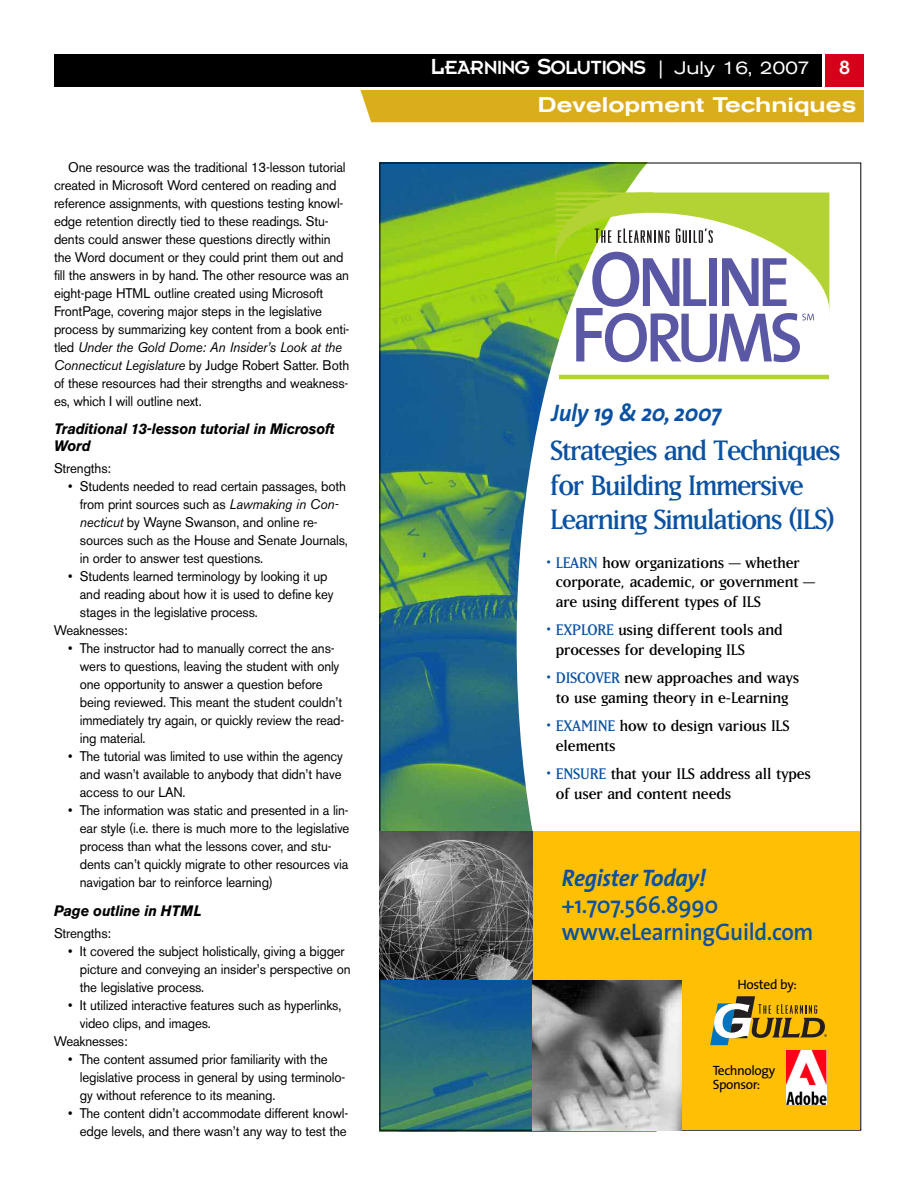
<style>
.page{position:relative;width:918px;height:1188px;background:#fff}
.page>*{position:absolute;margin:0;border:0;box-sizing:border-box;transform-origin:0 0}
.t1{font:33px/34.5px "Matrix";letter-spacing:-.045em;color:#0a51a1}
.t2{font:600 24px/27px "The Sans";letter-spacing:-.01em;color:#0a51a1;scale:.95 1}
.t3{font:italic 700 24px "The Sans";letter-spacing:-.01em;color:#0a51a1;scale:.95 1}
.t4{font:21px "Insignia";letter-spacing:-.055em;color:#fff}
.t5{font:500 expanded 21px "Akzidenz Grotesk BE";color:#fff}
.t6{font:18px/19.5px "Matrix";letter-spacing:-.01em;color:#000}
.t7{font:italic 700 15px/16.5px "Akzidenz Grotesk BE";letter-spacing:-.01em;color:#000;scale:.95 1}
.t8{font:13.8px/18px "Akzidenz Grotesk BE";letter-spacing:-.01em;color:#000;scale:.95 1}
.t9{font:13.5px/13.5px "The Sans";letter-spacing:-.03em;color:#000}
.s1{font-style:italic}
.s2{font-size:24px}
.s3{font-family:"Akzidenz Grotesk BE";font-size:18px}
.s4{font-family:"Akzidenz Grotesk BE";font-stretch:expanded;font-size:18px}
.s5{color:#0a51a1}
</style>
<div class="page">
<img style="left:380px;top:165px;width:137px;height:967px">
<svg style="left:517px;top:85px;width:347px;height:1047px"></svg>
<hr style="left:555px;top:192px;width:98px;height:3px;background:#b3d234">
<svg style="left:555px;top:193px;width:274px;height:169px"></svg>
<hr style="left:559px;top:375px;width:270px;height:4px;background:#b3d234">
<div style="left:533px;top:832px;width:327px;height:298px;background:#ffbf04"></div>
<img style="left:380px;top:831px;width:153px;height:149px">
<img style="left:533px;top:980px;width:148px;height:150px">
<svg style="left:710px;top:996px;width:116px;height:49px"></svg>
<img style="left:787px;top:1051px;width:39px;height:53px">
<div style="left:826px;top:54px;width:38px;height:32px;background:#d7001b"></div>
<div style="left:54px;top:54px;width:767px;height:32px;background:#000"></div>
<div style="left:360px;top:90px;width:504px;height:32px;background:#daad1c"></div>
<p class="t8" style="left:54px;top:159px;width:313px;text-indent:14px">One resource was the traditional 13-lesson tutorial created in Microsoft Word centered on reading and reference assignments, with questions testing knowl&shy;edge retention directly tied to these readings. Stu&shy;dents could answer these questions directly within the Word document or they could print them out and fill the answers in by hand. The other resource was an eight-page HTML outline created using Microsoft FrontPage, covering major steps in the legislative process by summarizing key content from a book enti&shy;tled <span class="s1">Under the Gold Dome: An Insider’s Look at the Connecticut Legislature</span> by Judge Robert Satter. Both of these resources had their strengths and weakness&shy;es, which I will outline next.</p>
<p class="t7" style="left:54px;top:422px;width:297px">Traditional 13-lesson tutorial in Microsoft<br>Word</p>
<p class="t8" style="left:54px;top:461px;width:62px">Strengths:</p>
<p class="t8" style="left:80px;top:479px;width:284px;text-indent:-12px">• Students needed to read certain passages, both from print sources such as <span class="s1">Lawmaking in Con&shy;necticut</span> by Wayne Swanson, and online re&shy;sources such as the House and Senate Journals, in order to answer test questions.</p>
<p class="t8" style="left:68px;top:569px;width:275px">• Students learned terminology by looking it up</p>
<p class="t8" style="left:80px;top:587px;width:269px">and reading about how it is used to define key</p>
<p class="t8" style="left:80px;top:605px;width:189px">stages in the legislative process.</p>
<p class="t8" style="left:54px;top:623px;width:79px">Weaknesses:</p>
<p class="t8" style="left:80px;top:641px;width:280px;text-indent:-12px">• The instructor had to manually correct the ans&shy;wers to questions, leaving the student with only one opportunity to answer a question before being reviewed. This meant the student couldn’t immediately try again, or quickly review the read&shy;ing material.</p>
<p class="t8" style="left:80px;top:749px;width:278px;text-align:justify;text-indent:-12px">• The tutorial was limited to use within the agency and wasn’t available to anybody that didn’t have access to our LAN.</p>
<p class="t8" style="left:80px;top:803px;width:285px;text-indent:-12px">• The information was static and presented in a lin&shy;ear style (i.e. there is much more to the legislative process than what the lessons cover, and stu&shy;dents can’t quickly migrate to other resources via navigation bar to reinforce learning)</p>
<p class="t7" style="left:54px;top:903px;width:157px">Page outline in HTML</p>
<p class="t8" style="left:54px;top:926px;width:62px">Strengths:</p>
<p class="t8" style="left:80px;top:944px;width:287px;text-indent:-12px">• It covered the subject holistically, giving a bigger picture and conveying an insider’s perspective on the legislative process.</p>
<p class="t8" style="left:68px;top:998px;width:289px">• It utilized interactive features such as hyperlinks,</p>
<p class="t8" style="left:80px;top:1016px;width:140px">video clips, and images.</p>
<p class="t8" style="left:54px;top:1034px;width:79px">Weaknesses:</p>
<p class="t8" style="left:80px;top:1052px;width:281px;text-indent:-12px">• The content assumed prior familiarity with the legislative process in general by using terminolo&shy;gy without reference to its meaning.</p>
<p class="t8" style="left:68px;top:1106px;width:296px;text-align:right">• The content didn’t accommodate different knowl&shy;edge levels, and there wasn’t any way to test the</p>
<h3 class="t4" style="left:430px;top:60px;width:381px"><span class="s2">L</span>EARNING <span class="s2">S</span>OLUTIONS <span class="s3">|</span> <span class="s4">July 16, 2007</span></h3>
<h3 class="t4" style="left:839px;top:61px;width:13px">8</h3>
<h3 class="t5" style="left:538px;top:97px;width:320px">Development Techniques</h3>
<h2 class="t3" style="left:552px;top:403px;width:181px">July 19 &amp; 20, 2007</h2>
<h1 class="t1" style="left:550px;top:432px;width:292px">Strategies and Techniques for Building Immersive<br>Learning Simulations (ILS)</h1>
<h3 class="t6" style="left:556px;top:552px;width:261px;text-indent:-10px"><span class="s5">• LEARN</span> how organizations — whether corporate, academic, or government — are using different types of ILS</h3>
<h3 class="t6" style="left:556px;top:620px;width:228px;text-indent:-10px"><span class="s5">• EXPLORE</span> using different tools and processes for developing ILS</h3>
<h3 class="t6" style="left:546px;top:668px;width:255px;text-align:center"><span class="s5">• DISCOVER</span> new approaches and ways to use gaming theory in e-Learning</h3>
<h3 class="t6" style="left:556px;top:716px;width:235px;text-indent:-10px"><span class="s5">• EXAMINE</span> how to design various ILS elements</h3>
<h3 class="t6" style="left:556px;top:764px;width:257px;text-indent:-10px"><span class="s5">• ENSURE</span> that your ILS address all types of user and content needs</h3>
<h2 class="t3" style="left:562px;top:869px;width:153px">Register Today!</h2>
<h2 class="t2" style="left:562px;top:894px;width:266px">+1.707.566.8990 www.eLearningGuild.com</h2>
<p class="t9" style="left:737px;top:979px;width:61px">Hosted by:</p>
<p class="t9" style="left:713px;top:1065px;width:64px">Technology<br>Sponsor:</p>
</div>
